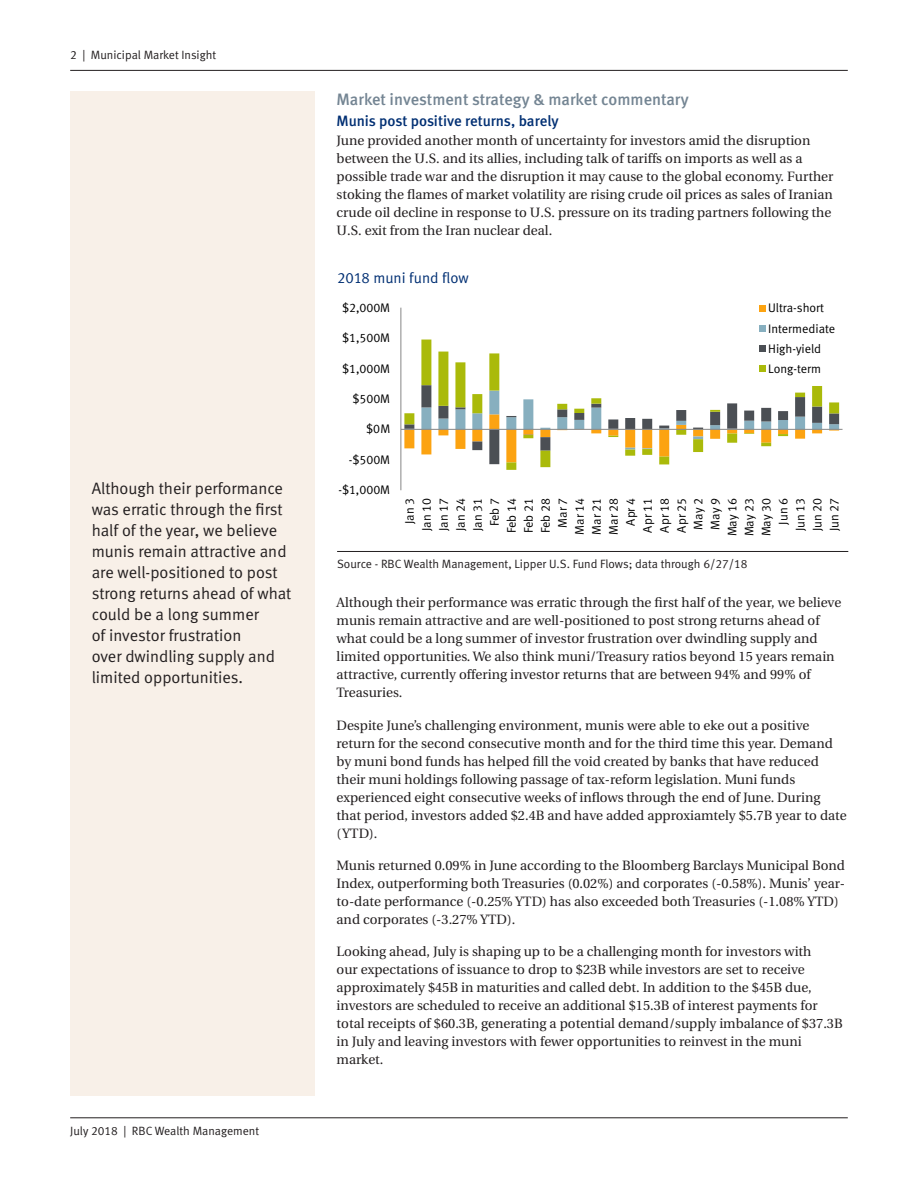
<style>
.page{position:relative;width:918px;height:1188px;background:#fff}
.page>*{position:absolute;margin:0;border:0;box-sizing:border-box;transform-origin:0 0}
.Sidebar_Outtake{font:16.5px/21px "Meta Normal LF";color:#231f20}
.Text_Headline{font:16.5px "Meta Medium LF";color:#748593}
.Text_Subhead_-_level{font:15px "Meta Medium LF";letter-spacing:-.005em;color:#002f73}
.Graph_Diagram_Header{font:15px "Meta Normal LF";color:#002f73}
.Body_copy{font:13.5px/18px "Utopia";color:#231f20}
.t1{font:12.45px/17px "Meta Normal LF";letter-spacing:-.005em;color:#000;text-align:right}
.Disclosure_Source_w{font:12px "Meta Normal LF";color:#231f20}
.Page_Details__top{font:12px "Meta Normal LF";color:#231f20}
</style>
<div class="page">
<hr style="left:70px;top:1118px;width:778px;height:1px;background:#231f20">
<hr style="left:70px;top:70px;width:778px;height:1px;background:#231f20">
<div style="left:70px;top:92px;width:245px;height:1004px;background:#f8f0e8"></div>
<hr style="left:337px;top:551px;width:511px;height:1px;background:#231f20">
<svg style="left:404px;top:340px;width:435px;height:130px"></svg>
<hr style="left:400px;top:308px;width:1px;height:182px;background:#868686">
<hr style="left:401px;top:429px;width:442px;height:1px;background:#868686">
<div style="left:759px;top:305px;width:6px;height:7px;background:#fca311"></div>
<div style="left:759px;top:325px;width:6px;height:7px;background:#87afbf"></div>
<svg style="left:759px;top:346px;width:6px;height:6px"></svg>
<svg style="left:759px;top:366px;width:6px;height:6px"></svg>
<p class="Page_Details__top" style="left:70px;top:48px;width:147px">2 | Municipal Market Insight</p>
<p class="Sidebar_Outtake" style="left:92px;top:478px;width:201px">Although their performance was erratic through the first half of the year, we believe munis remain attractive and are well-positioned to post strong returns ahead of what could be a long summer<br>of investor frustration<br>over dwindling supply and limited opportunities.</p>
<p class="Disclosure_Source_w" style="left:70px;top:1124px;width:190px">July 2018 | RBC Wealth Management</p>
<p class="Text_Headline" style="left:337px;top:89px;width:354px">Market investment strategy &amp; market commentary</p>
<p class="Text_Subhead_-_level" style="left:337px;top:112px;width:224px">Munis post positive returns, barely</p>
<p class="Body_copy" style="left:337px;top:132px;width:498px">June provided another month of uncertainty for investors amid the disruption between the U.S. and its allies, including talk of tariffs on imports as well as a possible trade war and the disruption it may cause to the global economy. Further stoking the flames of market volatility are rising crude oil prices as sales of Iranian crude oil decline in response to U.S. pressure on its trading partners following the U.S. exit from the Iran nuclear deal.</p>
<p class="Graph_Diagram_Header" style="left:337px;top:269px;width:133px">2018 muni fund flow</p>
<p class="t1" style="left:342px;top:299px;width:50px">$2,000M</p>
<p class="t1" style="left:342px;top:329px;width:50px">$1,500M</p>
<p class="t1" style="left:342px;top:360px;width:50px">$1,000M</p>
<p class="t1" style="left:352px;top:390px;width:39px">$500M</p>
<p class="t1" style="left:366px;top:420px;width:25px">$0M</p>
<p class="t1" style="left:349px;top:451px;width:43px">-$500M</p>
<p class="t1" style="left:338px;top:481px;width:53px">-$1,000M</p>
<p class="t1" style="left:768px;top:298px;width:69px;line-height:20.1px;text-align:left">Ultra-short<br>Intermediate<br>High-yield<br>Long-term</p>
<p class="t1" style="left:401px;top:536px;width:40px;rotate:-90deg">Jan 3<br>Jan 10<br>Jan 17<br>Jan 24<br>Jan 31<br>Feb 7<br>Feb 14<br>Feb 21<br>Feb 28<br>Mar 7<br>Mar 14<br>Mar 21<br>Mar 28<br>Apr 4<br>Apr 11<br>Apr 18<br>Apr 25<br>May 2<br>May 9<br>May 16<br>May 23<br>May 30<br>Jun 6<br>Jun 13<br>Jun 20<br>Jun 27</p>
<p class="Disclosure_Source_w" style="left:337px;top:557px;width:412px">Source - RBC Wealth Management, Lipper U.S. Fund Flows; data through 6/27/18</p>
<p class="Body_copy" style="left:337px;top:594px;width:506px">Although their performance was erratic through the first half of the year, we believe munis remain attractive and are well-positioned to post strong returns ahead of what could be a long summer of investor frustration over dwindling supply and limited opportunities. We also think muni/Treasury ratios beyond 15 years remain attractive, currently offering investor returns that are between 94% and 99% of Treasuries.</p>
<p class="Body_copy" style="left:337px;top:716px;width:512px">Despite June’s challenging environment, munis were able to eke out a positive return for the second consecutive month and for the third time this year. Demand by muni bond funds has helped fill the void created by banks that have reduced their muni holdings following passage of tax-reform legislation. Muni funds experienced eight consecutive weeks of inflows through the end of June. During that period, investors added $2.4B and have added approxiamtely $5.7B year to date (YTD).</p>
<p class="Body_copy" style="left:337px;top:857px;width:510px">Munis returned 0.09% in June according to the Bloomberg Barclays Municipal Bond Index, outperforming both Treasuries (0.02%) and corporates (-0.58%). Munis’ year&shy;to-date performance (-0.25% YTD) has also exceeded both Treasuries (-1.08% YTD) and corporates (-3.27% YTD).</p>
<p class="Body_copy" style="left:337px;top:943px;width:508px">Looking ahead, July is shaping up to be a challenging month for investors with<br>our expectations of issuance to drop to $23B while investors are set to receive approximately $45B in maturities and called debt. In addition to the $45B due, investors are scheduled to receive an additional $15.3B of interest payments for total receipts of $60.3B, generating a potential demand/supply imbalance of $37.3B in July and leaving investors with fewer opportunities to reinvest in the muni market.</p>
</div>
